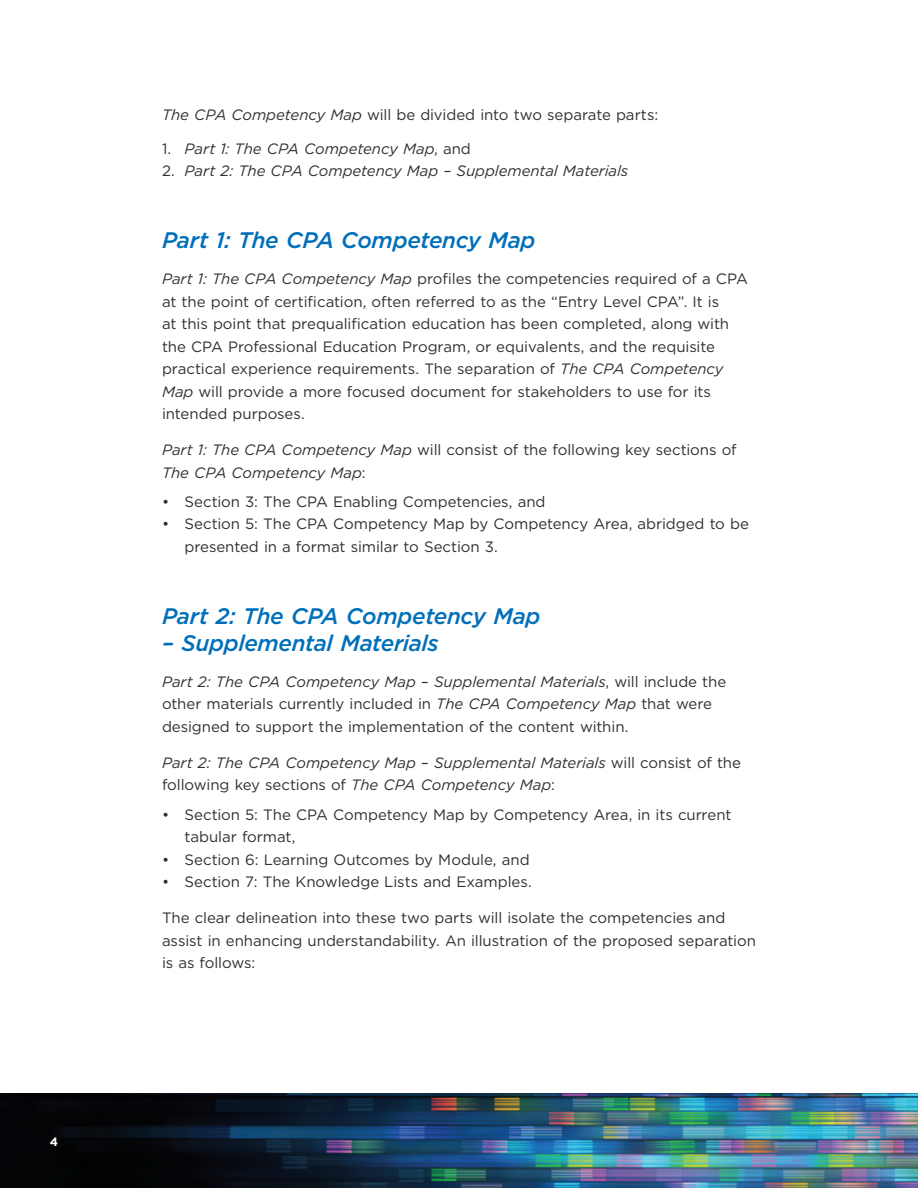
<style>
.page{position:relative;width:918px;height:1188px;background:#fff}
.page>*{position:absolute;margin:0;border:0;box-sizing:border-box;transform-origin:0 0}
.head1{font:italic 500 22.5px "Gotham";letter-spacing:-.015em;color:#006fba}
.body{font:15px/22.5px "Gotham";letter-spacing:-.005em;color:#312f30}
.body-2{font:italic 15px/22.5px "Gotham";letter-spacing:-.005em;color:#312f30}
.t1{font:700 12px "Gotham";color:#fff}
.s1{font-style:italic}
.s2{font-style:normal}
</style>
<div class="page">
<img style="left:0;top:1094px;width:918px;height:94px">
<p class="t1" style="left:50px;top:1134px;width:10px">4</p>
<p class="body" style="left:162px;top:103px;width:498px"><span class="s1">The CPA Competency Map</span> will be divided into two separate parts:</p>
<p class="body-2" style="left:162px;top:137px;width:310px"><span class="s2">1.</span> Part 1: The CPA Competency Map<span class="s2">, and</span></p>
<p class="body-2" style="left:162px;top:160px;width:468px"><span class="s2">2.</span> Part 2: The CPA Competency Map – Supplemental Materials</p>
<p class="head1" style="left:162px;top:227px;width:375px">Part 1: The CPA Competency Map</p>
<p class="body" style="left:162px;top:268px;width:588px"><span class="s1">Part 1: The CPA Competency Map</span> profiles the competencies required of a CPA at the point of certification, often referred to as the “Entry Level CPA”. It is<br>at this point that prequalification education has been completed, along with the CPA Professional Education Program, or equivalents, and the requisite practical experience requirements. The separation of <span class="s1">The CPA Competency Map</span> will provide a more focused document for stakeholders to use for its intended purposes.</p>
<p class="body-2" style="left:162px;top:439px;width:576px">Part 1: The CPA Competency Map <span class="s2">will consist of the following key sections of<br></span>The CPA Competency Map<span class="s2">:</span></p>
<p class="body" style="left:162px;top:490px;width:385px">• Section 3: The CPA Enabling Competencies, and</p>
<p class="body" style="left:184px;top:513px;width:566px;text-indent:-22px">• Section 5: The CPA Competency Map by Competency Area, abridged to be presented in a format similar to Section 3.</p>
<p class="head1" style="left:162px;top:602px;width:380px">Part 2: The CPA Competency Map</p>
<p class="head1" style="left:162px;top:629px;width:278px">– Supplemental Materials</p>
<p class="body" style="left:162px;top:670px;width:566px"><span class="s1">Part 2: The CPA Competency Map – Supplemental Materials</span>, will include the other materials currently included in <span class="s1">The CPA Competency Map</span> that were designed to support the implementation of the content within.</p>
<p class="body-2" style="left:162px;top:751px;width:581px">Part 2: The CPA Competency Map – Supplemental Materials <span class="s2">will consist of the following key sections of</span> The CPA Competency Map<span class="s2">:</span></p>
<p class="body" style="left:184px;top:803px;width:548px;text-indent:-22px">• Section 5: The CPA Competency Map by Competency Area, in its current tabular format,</p>
<p class="body" style="left:162px;top:848px;width:369px">• Section 6: Learning Outcomes by Module, and</p>
<p class="body" style="left:162px;top:871px;width:371px">• Section 7: The Knowledge Lists and Examples.</p>
<p class="body" style="left:162px;top:907px;width:596px">The clear delineation into these two parts will isolate the competencies and assist in enhancing understandability. An illustration of the proposed separation is as follows:</p>
</div>
